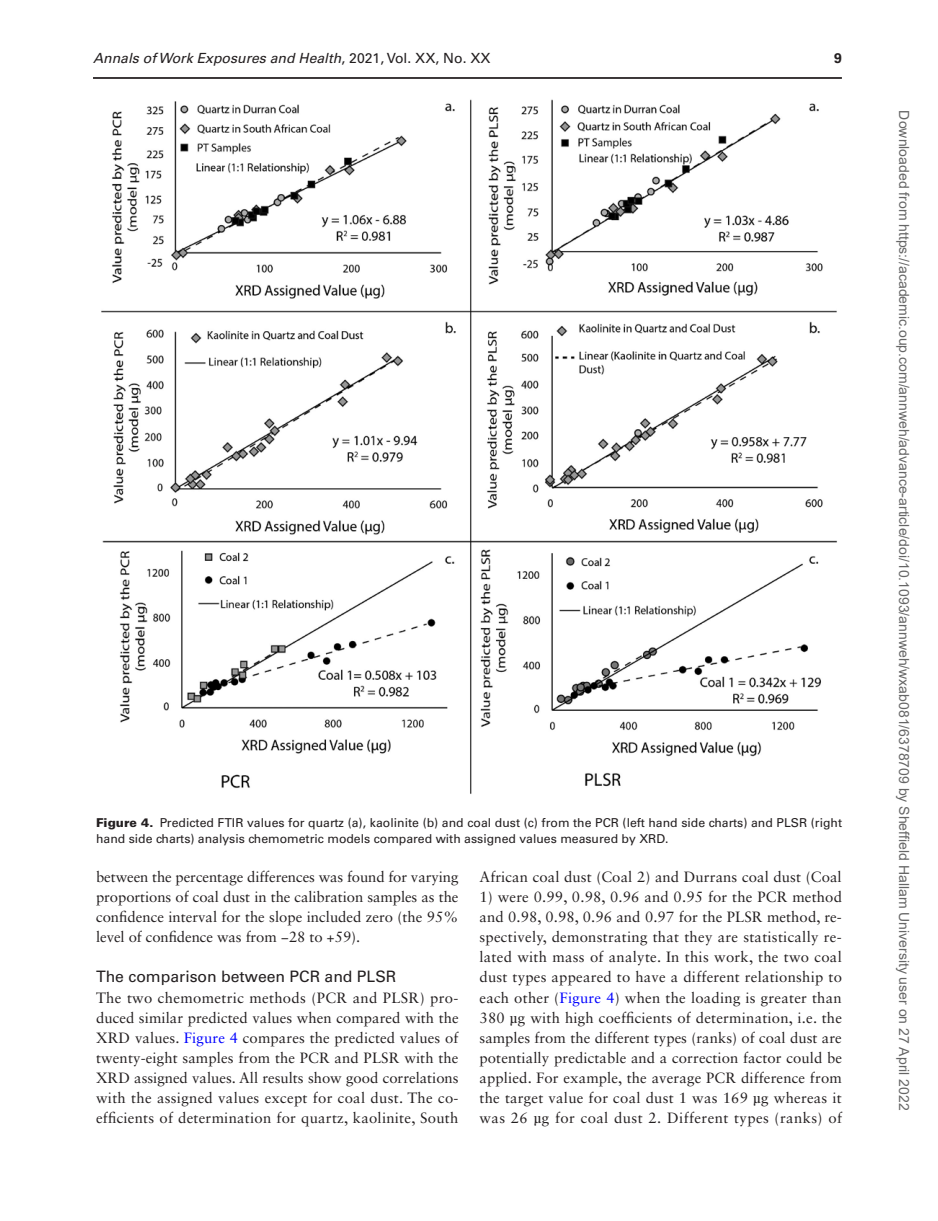
<style>
.page{position:relative;width:938px;height:1221px;background:#fff}
.page>*{position:absolute;margin:0;border:0;box-sizing:border-box;transform-origin:0 0}
.t1{font:15.75px "Univers LT Std";color:#231f20}
.t2{font:14.88px/20.1px "Sabon LT Std";letter-spacing:.015em;color:#231f20;text-align:justify}
.t3{font:14px "Arial";color:#666}
.t4{font:italic 14px "Univers LT Std";color:#231f20}
.t5{font:700 14px "Univers LT Std";color:#231f20}
.t6{font:12.25px/15.8px "Univers LT Std";color:#231f20}
.s1{font-style:normal}
.s2{font-weight:900}
.s3{color:#00f}
.s4{font-family:"Gandhari Unicode"}
</style>
<div class="page">
<img style="left:101px;top:99px;width:736px;height:695px">
<hr style="left:93px;top:77px;width:749px;height:2px;background:#231f20">
<p class="t4" style="left:93px;top:50px;width:399px">Annals of Work Exposures and Health<span class="s1">, 2021, Vol. XX, No. XX</span></p>
<p class="t5" style="left:834px;top:50px;width:9px">9</p>
<p class="t6" style="left:96px;top:814px;width:747px"><span class="s2">Figure 4.</span> Predicted FTIR values for quartz (a), kaolinite (b) and coal dust (c) from the PCR (left hand side charts) and PLSR (right hand side charts) analysis chemometric models compared with assigned values measured by XRD.</p>
<p class="t2" style="left:96px;top:866px;width:364px">between the percentage differences was found for varying proportions of coal dust in the calibration samples as the confidence interval for the slope included zero (the 95% level of confidence was from −28 to +59).</p>
<p class="t1" style="left:96px;top:967px;width:302px">The comparison between PCR and PLSR</p>
<p class="t2" style="left:96px;top:987px;width:364px">The two chemometric methods (PCR and PLSR) pro&shy;duced similar predicted values when compared with the XRD values. <span class="s3">Figure 4</span> compares the predicted values of twenty-eight samples from the PCR and PLSR with the XRD assigned values. All results show good correlations with the assigned values except for coal dust. The co&shy;efficients of determination for quartz, kaolinite, South</p>
<p class="t2" style="left:479px;top:866px;width:364px">African coal dust (Coal 2) and Durrans coal dust (Coal</p>
<p class="t2" style="left:479px;top:886px;width:364px">1) were 0.99, 0.98, 0.96 and 0.95 for the PCR method and 0.98, 0.98, 0.96 and 0.97 for the PLSR method, re&shy;spectively, demonstrating that they are statistically re&shy;lated with mass of analyte. In this work, the two coal dust types appeared to have a different relationship to each other (<span class="s3">Figure 4</span>) when the loading is greater than 380 <span class="s4">µ</span>g with high coefficients of determination, i.e. the samples from the different types (ranks) of coal dust are potentially predictable and a correction factor could be applied. For example, the average PCR difference from the target value for coal dust 1 was 169 <span class="s4">µ</span>g whereas it was 26 <span class="s4">µ</span>g for coal dust 2. Different types (ranks) of</p>
<p class="t3" style="left:909px;top:110px;width:1001px;rotate:90deg">Downloaded from https://academic.oup.com/annweh/advance-article/doi/10.1093/annweh/wxab081/6378709 by Sheffield Hallam University user on 27 April 2022</p>
</div>
